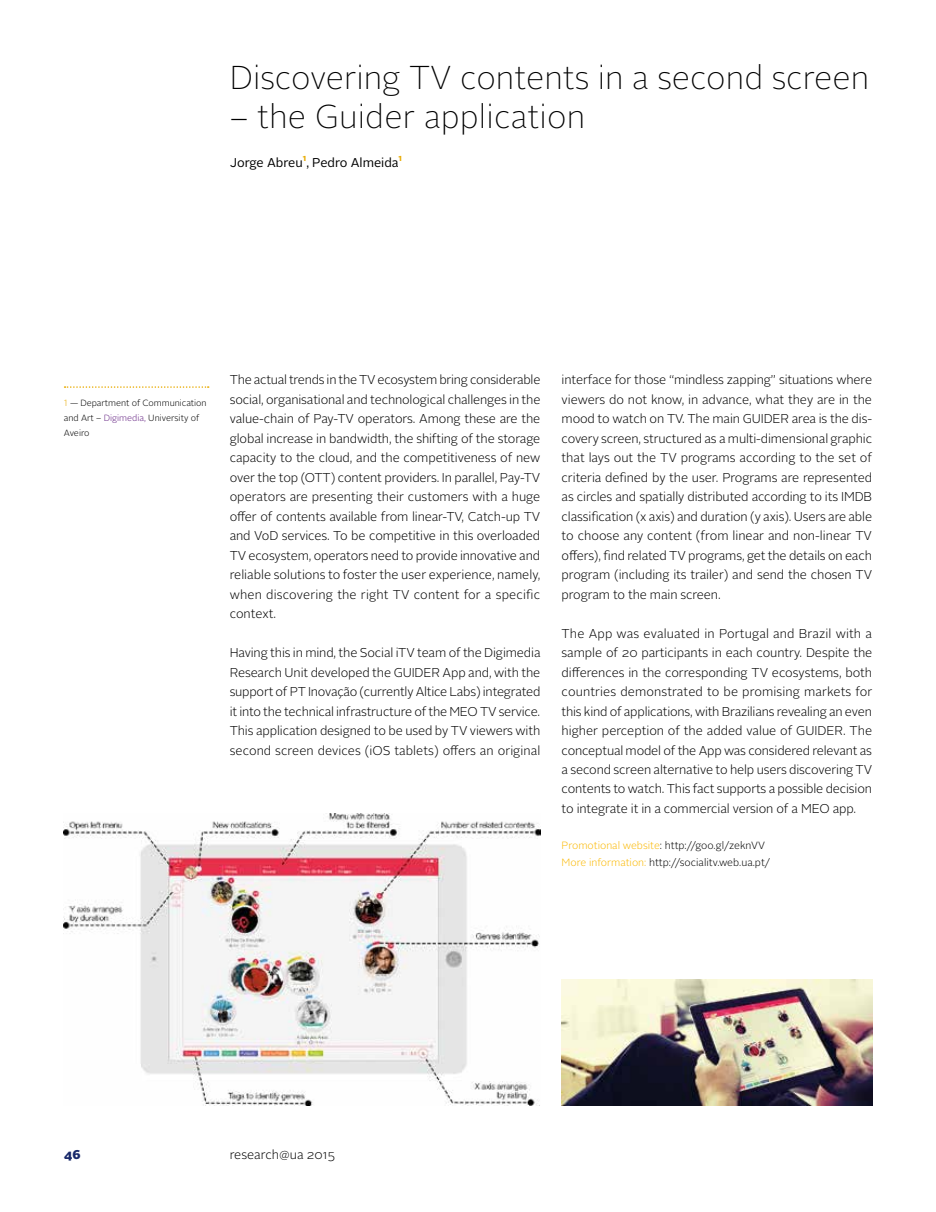
<style>
.page{position:relative;width:936px;height:1212px;background:#fff}
.page>*{position:absolute;margin:0;border:0;box-sizing:border-box;transform-origin:0 0}
.t1{font:100 33px "Alright Sans";color:#000}
.t2{font:300 12.75px/19.5px "Alright Sans";letter-spacing:-.005em;color:#000;text-align:justify}
.t3{font:12.75px "Alright Sans";color:#000}
.t4{font:900 12.75px "Alright Sans";color:#192a6b}
.t5{font:300 10.5px/16.5px "Alright Sans";color:#000}
.t6{font:300 9px/15px "Alright Sans";letter-spacing:-.005em;color:#000}
.t7{font:700 8.85px "Alright Sans";color:#e8ab00}
.s1{color:#e8ab00}
.s2{color:#662584}
.s3{color:#fbb800}
</style>
<div class="page">
<svg style="left:65px;top:386px;width:144px;height:2px"></svg>
<img style="left:64px;top:814px;width:476px;height:292px">
<img style="left:561px;top:980px;width:311px;height:126px">
<h1 class="t1" style="left:230px;top:55px;width:641px">Discovering TV contents in a second screen</h1>
<h1 class="t1" style="left:230px;top:94px;width:357px">– the Guider application</h1>
<p class="t3" style="left:230px;top:154px;width:170px">Jorge Abreu , Pedro Almeida</p>
<p class="t7" style="left:303px;top:151px;width:5px">1</p>
<p class="t7" style="left:398px;top:151px;width:5px">1</p>
<p class="t6" style="left:64px;top:396px;width:144px"><span class="s1">1</span> — Department of Communication and Art – <span class="s2">Digimedia,</span> University of<br>Aveiro</p>
<p class="t2" style="left:230px;top:370px;width:312px">The actual trends in the TV ecosystem bring considerable social, organisational and technological challenges in the value-chain of Pay-TV operators. Among these are the global increase in bandwidth, the shifting of the storage capacity to the cloud, and the competitiveness of new over the top (OTT) content providers. In parallel, Pay-TV operators are presenting their customers with a huge offer of contents available from linear-TV, Catch-up TV and VoD services. To be competitive in this overloaded TV ecosystem, operators need to provide innovative and reliable solutions to foster the user experience, namely, when discovering the right TV content for a specific context.</p>
<p class="t2" style="left:230px;top:643px;width:312px">Having this in mind, the Social iTV team of the Digimedia Research Unit developed the GUIDER App and, with the support of PT Inovação (currently Altice Labs) integrated it into the technical infrastructure of the MEO TV service.<br>This application designed to be used by TV viewers with second screen devices (iOS tablets) offers an original</p>
<p class="t2" style="left:561px;top:370px;width:312px">interface for those “mindless zapping” situations where viewers do not know, in advance, what they are in the mood to watch on TV. The main GUIDER area is the dis&shy;covery screen, structured as a multi-dimensional graphic that lays out the TV programs according to the set of criteria defined by the user. Programs are represented as circles and spatially distributed according to its IMDB classification (x axis) and duration (y axis). Users are able to choose any content (from linear and non-linear TV offers), find related TV programs, get the details on each program (including its trailer) and send the chosen TV program to the main screen.</p>
<p class="t2" style="left:561px;top:623px;width:312px">The App was evaluated in Portugal and Brazil with a sample of 20 participants in each country. Despite the differences in the corresponding TV ecosystems, both countries demonstrated to be promising markets for this kind of applications, with Brazilians revealing an even higher perception of the added value of GUIDER. The conceptual model of the App was considered relevant as a second screen alternative to help users discovering TV contents to watch. This fact supports a possible decision to integrate it in a commercial version of a MEO app.</p>
<p class="t5" style="left:561px;top:837px;width:210px"><span class="s3">Promotional website</span>: http://goo.gl/zeknVV<br><span class="s3">More information:</span> http://socialitv.web.ua.pt/</p>
<p class="t4" style="left:64px;top:1146px;width:18px">46</p>
<p class="t2" style="left:230px;top:1145px;width:107px">research@ua 2015</p>
</div>
